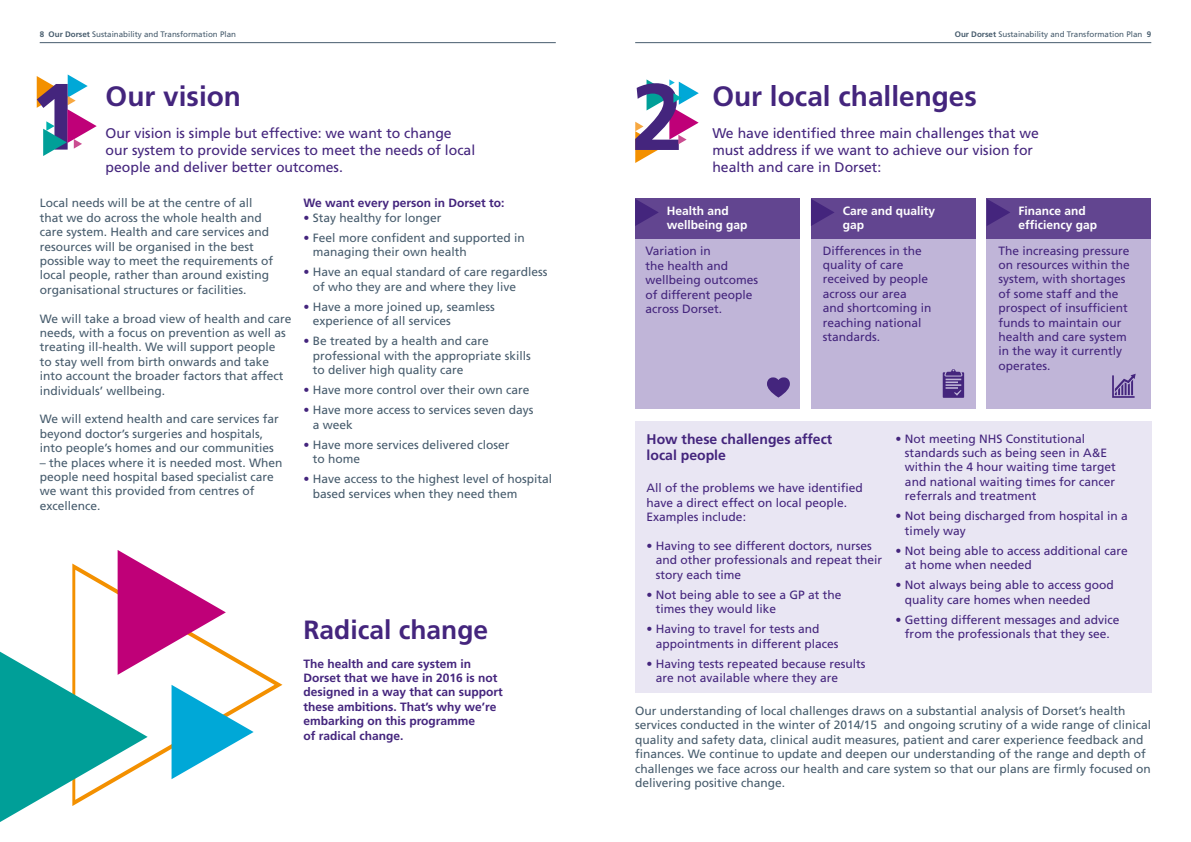
<style>
.page{position:relative;width:1191px;height:842px;background:#fff}
.page>*{position:absolute;margin:0;border:0;box-sizing:border-box;transform-origin:0 0}
.t1{font:700 28px "Frutiger LT Std";color:#44257d}
.t2{font:700 26.4px "Frutiger LT Std";color:#44257d}
.t3{font:14px/16.8px "Frutiger LT Std";color:#44257d}
.t4{font:700 14px/16px "Frutiger LT Std";color:#44257d}
.t5{font:12px/14.4px "Frutiger LT Std";color:#475c6d}
.t6{font:12px/14.4px "Frutiger LT Std";color:#44257d}
.t7{font:700 12px/14.4px "Frutiger LT Std";color:#44257d}
.t8{font:700 12px/14px "Frutiger LT Std";color:#fff}
.t9{font:8px "Frutiger LT Std";color:#475c6d}
.s1{font-weight:700}
.s2{color:#44257d}
</style>
<div class="page">
<hr style="left:40px;top:42px;width:516px;height:1px;background:#475c6d">
<hr style="left:635px;top:42px;width:516px;height:1px;background:#475c6d">
<svg style="left:254px;top:668px;width:28px;height:34px"></svg>
<svg style="left:0;top:550px;width:254px;height:272px"></svg>
<svg style="left:37px;top:74px;width:60px;height:82px"></svg>
<div style="left:635px;top:226px;width:164px;height:183px;background:#c0b5d8"></div>
<div style="left:811px;top:226px;width:164px;height:183px;background:#c0b5d8"></div>
<div style="left:986px;top:226px;width:165px;height:183px;background:#c0b5d8"></div>
<div style="left:635px;top:421px;width:516px;height:272px;background:#e9e6f3"></div>
<div style="left:635px;top:199px;width:164px;height:40px;background:#624590"></div>
<div style="left:811px;top:199px;width:164px;height:40px;background:#624590"></div>
<div style="left:986px;top:199px;width:165px;height:40px;background:#624590"></div>
<svg style="left:635px;top:199px;width:24px;height:27px"></svg>
<svg style="left:811px;top:199px;width:23px;height:27px"></svg>
<svg style="left:987px;top:199px;width:23px;height:27px"></svg>
<svg style="left:767px;top:377px;width:23px;height:21px"></svg>
<svg style="left:942px;top:369px;width:22px;height:29px"></svg>
<svg style="left:1112px;top:374px;width:23px;height:24px"></svg>
<svg style="left:635px;top:79px;width:64px;height:84px"></svg>
<p class="t9" style="left:40px;top:30px;width:198px"><span class="s1">8 Our Dorset</span> Sustainability and Transformation Plan</p>
<p class="t9" style="left:955px;top:30px;width:198px"><span class="s1">Our Dorset</span> Sustainability and Transformation Plan <span class="s1">9</span></p>
<h1 class="t1" style="left:106px;top:80px;width:137px">Our vision</h1>
<p class="t3" style="left:106px;top:125px;width:371px">Our vision is simple but effective: we want to change our system to provide services to meet the needs of local people and deliver better outcomes.</p>
<p class="t5" style="left:40px;top:196px;width:235px">Local needs will be at the centre of all that we do across the whole health and care system. Health and care services and resources will be organised in the best possible way to meet the requirements of local people, rather than around existing organisational structures or facilities.</p>
<p class="t5" style="left:40px;top:311px;width:253px">We will take a broad view of health and care needs, with a focus on prevention as well as treating ill-health. We will support people<br>to stay well from birth onwards and take into account the broader factors that affect individuals’ wellbeing.</p>
<p class="t5" style="left:40px;top:412px;width:241px">We will extend health and care services far beyond doctor’s surgeries and hospitals, into people’s homes and our communities</p>
<p class="t5" style="left:40px;top:455px;width:244px">– the places where it is needed most. When people need hospital based specialist care we want this provided from centres of excellence.</p>
<p class="t7" style="left:303px;top:196px;width:203px">We want every person in Dorset to:</p>
<p class="t5" style="left:303px;top:211px;width:140px"><span class="s2">•</span> Stay healthy for longer</p>
<p class="t5" style="left:313px;top:231px;width:214px;text-indent:-9px"><span class="s2">•</span> Feel more confident and supported in managing their own health</p>
<p class="t5" style="left:313px;top:265px;width:236px;text-indent:-9px"><span class="s2">•</span> Have an equal standard of care regardless of who they are and where they live</p>
<p class="t5" style="left:313px;top:300px;width:184px;text-indent:-9px"><span class="s2">•</span> Have a more joined up, seamless experience of all services</p>
<p class="t5" style="left:313px;top:334px;width:220px;text-indent:-9px"><span class="s2">•</span> Be treated by a health and care professional with the appropriate skills to deliver high quality care</p>
<p class="t5" style="left:303px;top:383px;width:228px"><span class="s2">•</span> Have more control over their own care</p>
<p class="t5" style="left:313px;top:403px;width:222px;text-indent:-9px"><span class="s2">•</span> Have more access to services seven days a week</p>
<p class="t5" style="left:313px;top:437px;width:198px;text-indent:-9px"><span class="s2">•</span> Have more services delivered closer to home</p>
<p class="t5" style="left:313px;top:472px;width:241px;text-indent:-9px"><span class="s2">•</span> Have access to the highest level of hospital based services when they need them</p>
<h2 class="t2" style="left:303px;top:614px;width:186px">Radical change</h2>
<p class="t7" style="left:303px;top:656px;width:201px">The health and care system in<br>Dorset that we have in 2016 is not designed in a way that can support these ambitions. That’s why we’re embarking on this programme<br>of radical change.</p>
<h1 class="t1" style="left:712px;top:80px;width:266px">Our local challenges</h1>
<p class="t3" style="left:712px;top:125px;width:328px">We have identified three main challenges that we must address if we want to achieve our vision for health and care in Dorset:</p>
<p class="t8" style="left:667px;top:204px;width:82px">Health and wellbeing gap</p>
<p class="t8" style="left:842px;top:204px;width:94px">Care and quality gap</p>
<p class="t8" style="left:1018px;top:204px;width:80px">Finance and efficiency gap</p>
<p class="t6" style="left:645px;top:244px;width:114px">Variation in<br>the health and wellbeing outcomes of different people across Dorset.</p>
<p class="t6" style="left:822px;top:243px;width:110px">Differences in the quality of care received by people across our area<br>and shortcoming in reaching national standards.</p>
<p class="t6" style="left:998px;top:243px;width:133px">The increasing pressure on resources within the system, with shortages of some staff and the prospect of insufficient funds to maintain our health and care system in the way it currently operates.</p>
<p class="t4" style="left:646px;top:431px;width:187px">How these challenges affect local people</p>
<p class="t6" style="left:646px;top:481px;width:218px">All of the problems we have identified have a direct effect on local people.<br>Examples include:</p>
<p class="t6" style="left:656px;top:538px;width:228px;text-indent:-9px">• Having to see different doctors, nurses and other professionals and repeat their story each time</p>
<p class="t6" style="left:656px;top:587px;width:187px;text-indent:-9px">• Not being able to see a GP at the times they would like</p>
<p class="t6" style="left:656px;top:622px;width:184px;text-indent:-9px">• Having to travel for tests and appointments in different places</p>
<p class="t6" style="left:656px;top:656px;width:211px;text-indent:-9px">• Having tests repeated because results are not available where they are</p>
<p class="t6" style="left:905px;top:431px;width:212px;text-indent:-9px">• Not meeting NHS Constitutional standards such as being seen in A&amp;E within the 4 hour waiting time target and national waiting times for cancer referrals and treatment</p>
<p class="t6" style="left:905px;top:509px;width:224px;text-indent:-9px">• Not being discharged from hospital in a timely way</p>
<p class="t6" style="left:905px;top:543px;width:224px;text-indent:-9px">• Not being able to access additional care at home when needed</p>
<p class="t6" style="left:905px;top:578px;width:210px;text-indent:-9px">• Not always being able to access good quality care homes when needed</p>
<p class="t6" style="left:895px;top:612px;width:225px;text-align:center">• Getting different messages and advice from the professionals that they see.</p>
<p class="t5" style="left:635px;top:704px;width:517px">Our understanding of local challenges draws on a substantial analysis of Dorset’s health services conducted in the winter of 2014/15 and ongoing scrutiny of a wide range of clinical quality and safety data, clinical audit measures, patient and carer experience feedback and finances. We continue to update and deepen our understanding of the range and depth of challenges we face across our health and care system so that our plans are firmly focused on delivering positive change.</p>
</div>
